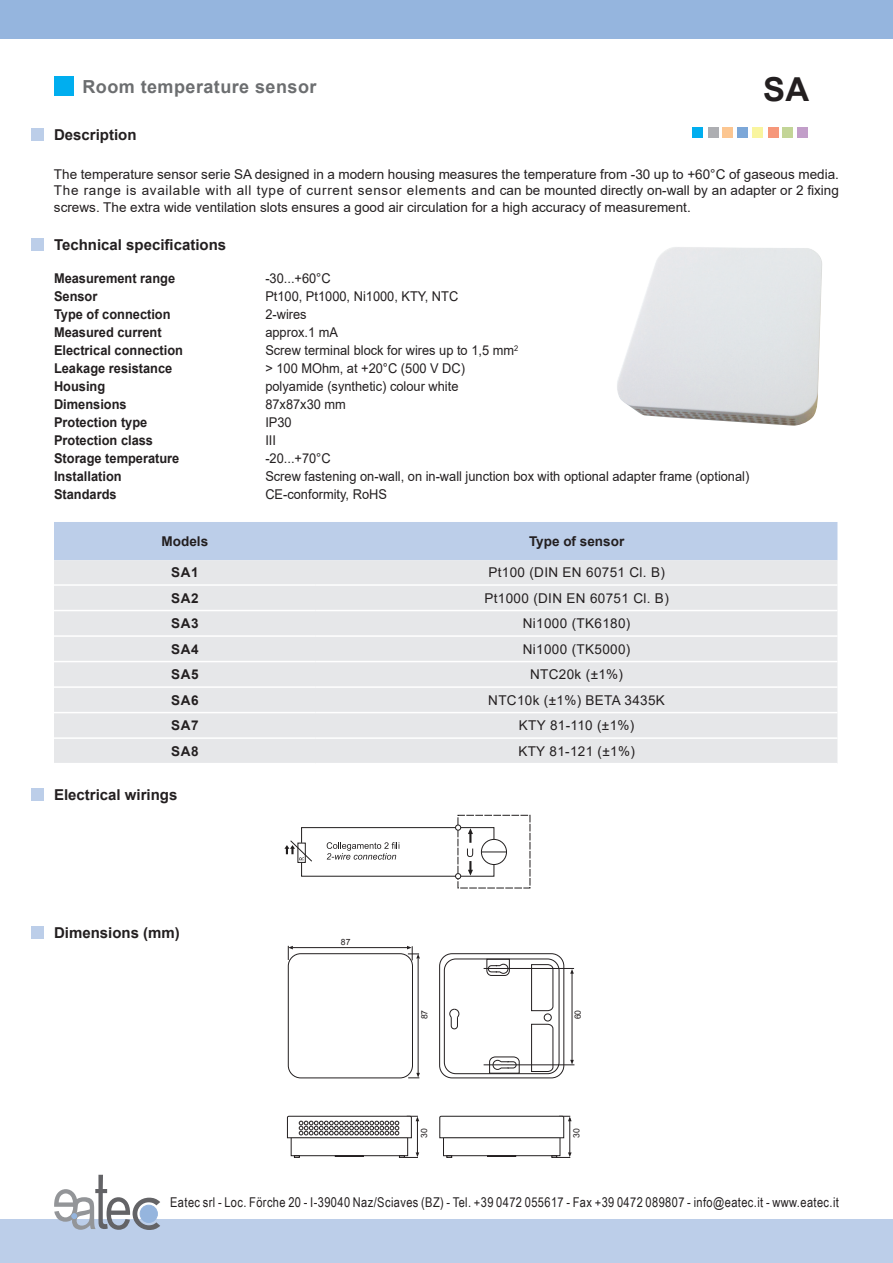
<style>
.page{position:relative;width:893px;height:1263px;background:#fff}
.page>*{position:absolute;margin:0;border:0;box-sizing:border-box;transform-origin:0 0}
.t1{font:700 33px "Arial";color:#231f20}
.t2{font:700 18px "Arial";letter-spacing:.025em;color:#6c6e70}
.t3{font:700 15px "Arial";color:#231f20}
.t4{font:13.5px/16.2px "Arial";color:#231f20;text-align:justify}
.t5{font:13.5px/18px "Arial";color:#231f20;scale:.95 1}
.t6{font:700 13.5px/18px "Arial";color:#231f20;scale:.95 1}
.t7{font:13.5px "Arial Narrow";letter-spacing:.03em;color:#231f20}
.t8{font:13.5px "Arial";letter-spacing:.025em;color:#231f20}
.t9{font:700 13.5px "Arial";color:#231f20}
.t10{font:8.55px "Arial";color:#231f20}
</style>
<div class="page">
<div style="left:0;top:0;width:893px;height:39px;background:#95b5de"></div>
<div style="left:0;top:1219px;width:893px;height:44px;background:#bccee9"></div>
<svg style="left:54px;top:1175px;width:106px;height:55px"></svg>
<div style="left:692px;top:128px;width:11px;height:10px;background:#00aeef"></div>
<div style="left:782px;top:128px;width:11px;height:10px;background:#c3d597"></div>
<div style="left:797px;top:128px;width:11px;height:10px;background:#c29ec9"></div>
<div style="left:768px;top:128px;width:10px;height:10px;background:#f6977a"></div>
<div style="left:752px;top:128px;width:11px;height:10px;background:#f9f59f"></div>
<div style="left:723px;top:128px;width:10px;height:10px;background:#fcc691"></div>
<div style="left:708px;top:128px;width:10px;height:10px;background:#adaeb2"></div>
<div style="left:738px;top:128px;width:10px;height:10px;background:#7ca7d8"></div>
<div style="left:31px;top:128px;width:13px;height:12px;background:#bccee9"></div>
<div style="left:54px;top:77px;width:19px;height:19px;background:#00aeef"></div>
<div style="left:31px;top:238px;width:13px;height:13px;background:#bccee9"></div>
<div style="left:54px;top:522px;width:783px;height:38px;background:#bccee9"></div>
<div style="left:54px;top:560px;width:783px;height:203px;background:#e6e7e9"></div>
<hr style="left:54px;top:584px;width:262px;height:2px;background:#fff">
<hr style="left:316px;top:584px;width:521px;height:2px;background:#fff">
<hr style="left:54px;top:610px;width:262px;height:1px;background:#fff">
<hr style="left:316px;top:610px;width:521px;height:1px;background:#fff">
<hr style="left:54px;top:635px;width:262px;height:2px;background:#fff">
<hr style="left:316px;top:635px;width:521px;height:2px;background:#fff">
<hr style="left:54px;top:661px;width:262px;height:1px;background:#fff">
<hr style="left:316px;top:661px;width:521px;height:1px;background:#fff">
<hr style="left:54px;top:686px;width:262px;height:2px;background:#fff">
<hr style="left:316px;top:686px;width:521px;height:2px;background:#fff">
<hr style="left:54px;top:712px;width:262px;height:1px;background:#fff">
<hr style="left:316px;top:712px;width:521px;height:1px;background:#fff">
<hr style="left:54px;top:737px;width:262px;height:2px;background:#fff">
<hr style="left:316px;top:737px;width:521px;height:2px;background:#fff">
<img style="left:617px;top:247px;width:205px;height:179px">
<div style="left:31px;top:788px;width:13px;height:13px;background:#bccee9"></div>
<div style="left:31px;top:926px;width:13px;height:12px;background:#bccee9"></div>
<hr style="left:417px;top:1118px;width:1px;height:35px;background:#231f20">
<div style="left:291px;top:1137px;width:117px;height:19px;border:1px solid #231f20"></div>
<div style="left:335px;top:1155px;width:29px;height:2px;border:1px solid #231f20"></div>
<svg style="left:399px;top:1152px;width:20px;height:6px"></svg>
<svg style="left:294px;top:1155px;width:6px;height:2px"></svg>
<hr style="left:418px;top:958px;width:1px;height:115px;background:#231f20">
<svg style="left:408px;top:1073px;width:12px;height:5px"></svg>
<hr style="left:293px;top:947px;width:114px;height:1px;background:#231f20">
<svg style="left:288px;top:946px;width:5px;height:14px"></svg>
<svg style="left:407px;top:946px;width:13px;height:14px"></svg>
<svg style="left:531px;top:964px;width:22px;height:47px"></svg>
<svg style="left:531px;top:1024px;width:22px;height:48px"></svg>
<svg style="left:489px;top:1056px;width:31px;height:16px"></svg>
<svg style="left:486px;top:961px;width:24px;height:15px"></svg>
<hr style="left:484px;top:968px;width:90px;height:1px;background:#231f20">
<hr style="left:484px;top:1064px;width:90px;height:1px;background:#231f20">
<hr style="left:572px;top:972px;width:1px;height:88px;background:#231f20">
<svg style="left:570px;top:969px;width:4px;height:5px"></svg>
<svg style="left:570px;top:1060px;width:4px;height:4px"></svg>
<div style="left:288px;top:953px;width:125px;height:125px;border:1px solid #231f20;border-radius:12px"></div>
<div style="left:439px;top:953px;width:125px;height:125px;border:1px solid #231f20;border-radius:12px"></div>
<div style="left:444px;top:959px;width:115px;height:115px;border:1px solid #231f20;border-radius:12px"></div>
<svg style="left:449px;top:1009px;width:10px;height:20px"></svg>
<div style="left:544px;top:1014px;width:8px;height:7px;border:1px solid #231f20;border-radius:50%"></div>
<svg style="left:287px;top:1116px;width:132px;height:22px"></svg>
<hr style="left:569px;top:1118px;width:1px;height:35px;background:#231f20">
<div style="left:443px;top:1137px;width:117px;height:19px;border:1px solid #231f20"></div>
<div style="left:487px;top:1155px;width:29px;height:2px;border:1px solid #231f20"></div>
<svg style="left:439px;top:1116px;width:133px;height:22px"></svg>
<svg style="left:551px;top:1152px;width:21px;height:6px"></svg>
<svg style="left:446px;top:1155px;width:6px;height:2px"></svg>
<svg style="left:284px;top:814px;width:247px;height:75px"></svg>
<h2 class="t2" style="left:82px;top:74px;width:235px">Room temperature sensor</h2>
<p class="t3" style="left:54px;top:124px;width:84px">Description</p>
<h1 class="t1" style="left:763px;top:66px;width:47px">SA</h1>
<p class="t4" style="left:54px;top:166px;width:786px">The temperature sensor serie SA designed in a modern housing measures the temperature from -30 up to +60°C of gaseous media.<br>The range is available with all type of current sensor elements and can be mounted directly on-wall by an adapter or 2 fixing screws. The extra wide ventilation slots ensures a good air circulation for a high accuracy of measurement.</p>
<p class="t3" style="left:54px;top:234px;width:174px">Technical specifications</p>
<p class="t6" style="left:54px;top:270px;width:137px">Measurement range<br>Sensor<br>Type of connection<br>Measured current<br>Electrical connection<br>Leakage resistance<br>Housing<br>Dimensions<br>Protection type<br>Protection class<br>Storage temperature<br>Installation<br>Standards</p>
<p class="t5" style="left:265px;top:270px;width:511px">-30...+60°C<br>Pt100, Pt1000, Ni1000, KTY, NTC<br>2-wires<br>approx.1 mA<br>Screw terminal block for wires up to 1,5 mm<sup>2<br></sup>&gt; 100 MOhm, at +20°C (500 V DC)<br>polyamide (synthetic) colour white<br>87x87x30 mm<br>IP30<br>III<br>-20...+70°C<br>Screw fastening on-wall, on in-wall junction box with optional adapter frame (optional)<br>CE-conformity, RoHS</p>
<p class="t9" style="left:162px;top:532px;width:48px">Models</p>
<p class="t9" style="left:529px;top:532px;width:97px">Type of sensor</p>
<p class="t9" style="left:171px;top:563px;width:29px">SA1</p>
<p class="t8" style="left:488px;top:563px;width:178px">Pt100 (DIN EN 60751 Cl. B)</p>
<p class="t9" style="left:171px;top:588px;width:29px">SA2</p>
<p class="t8" style="left:484px;top:589px;width:186px">Pt1000 (DIN EN 60751 Cl. B)</p>
<p class="t9" style="left:171px;top:614px;width:29px">SA3</p>
<p class="t8" style="left:523px;top:614px;width:109px">Ni1000 (TK6180)</p>
<p class="t9" style="left:171px;top:639px;width:29px">SA4</p>
<p class="t8" style="left:523px;top:640px;width:109px">Ni1000 (TK5000)</p>
<p class="t9" style="left:171px;top:665px;width:29px">SA5</p>
<p class="t4" style="left:530px;top:666px;width:94px">NTC20k (±1%)</p>
<p class="t9" style="left:171px;top:690px;width:29px">SA6</p>
<p class="t8" style="left:488px;top:691px;width:178px">NTC10k (±1%) BETA 3435K</p>
<p class="t9" style="left:171px;top:716px;width:29px">SA7</p>
<p class="t4" style="left:519px;top:717px;width:117px">KTY 81-110 (±1%)</p>
<p class="t9" style="left:171px;top:741px;width:29px">SA8</p>
<p class="t4" style="left:518px;top:743px;width:118px">KTY 81-121 (±1%)</p>
<p class="t3" style="left:54px;top:784px;width:125px">Electrical wirings</p>
<p class="t3" style="left:54px;top:922px;width:127px">Dimensions (mm)</p>
<p class="t10" style="left:341px;top:936px;width:11px">87</p>
<p class="t10" style="left:419px;top:1019px;width:11px;rotate:-90deg">87</p>
<p class="t10" style="left:419px;top:1138px;width:11px;rotate:-90deg">30</p>
<p class="t10" style="left:572px;top:1019px;width:11px;rotate:-90deg">60</p>
<p class="t10" style="left:571px;top:1138px;width:11px;rotate:-90deg">30</p>
<p class="t7" style="left:170px;top:1193px;width:670px">Eatec srl - Loc. Förche 20 - I-39040 Naz/Sciaves (BZ) - Tel. +39 0472 055617 - Fax +39 0472 089807 - info@eatec.it - www.eatec.it</p>
</div>
